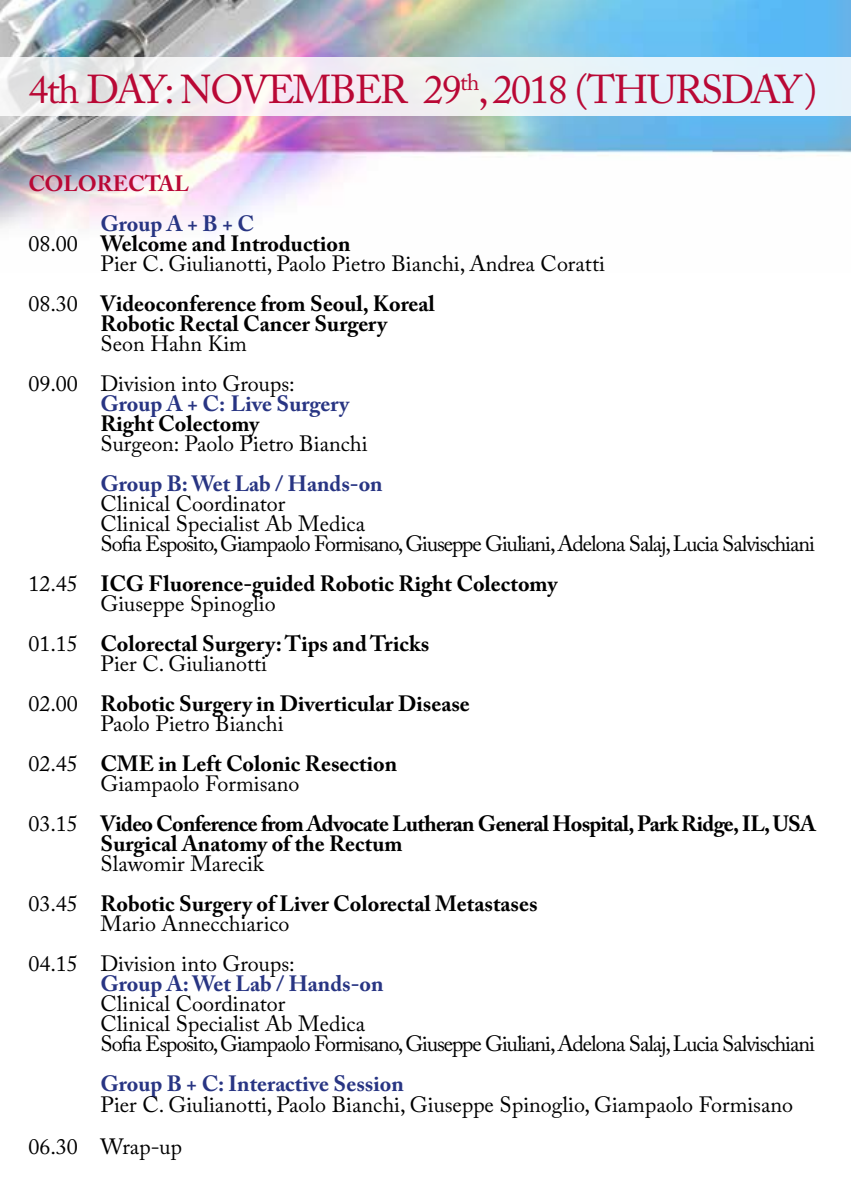
<style>
.page{position:relative;width:851px;height:1191px;background:#fff}
.page>*{position:absolute;margin:0;border:0;box-sizing:border-box;transform-origin:0 0}
.t1{font:40px "Adobe Caslon Pro";letter-spacing:-.04em;color:#b90835}
.t2{font:700 22px/20px "Adobe Caslon Pro";color:#000}
.t3{font:22px/20px "Adobe Caslon Pro";letter-spacing:-.05em;color:#000}
.t4{font:22px/40px "Adobe Caslon Pro";color:#000}
.t5{font:700 22px "Adobe Caslon Pro";color:#283583}
.t6{font:700 22px/20px "Adobe Caslon Pro";letter-spacing:-.03em;color:#000}
.t7{font:700 22px "Adobe Caslon Pro";color:#b90835}
.s1{font-weight:400}
</style>
<div class="page">
<img style="left:0;top:0;width:850px;height:229px">
<svg style="left:0;top:57px;width:850px;height:58px;fill:#ecf2f5"></svg>
<h1 class="t1" style="left:28px;top:66px;width:790px">4th DAY: NOVEMBER 29<sup>th</sup>, 2018 (THURSDAY)</h1>
<p class="t7" style="left:28px;top:171px;width:162px">COLORECTAL</p>
<p class="t5" style="left:100px;top:211px;width:155px">Group A + B + C</p>
<p class="t2" style="left:28px;top:234px;width:324px"><span class="s1">08.00</span> Welcome and Introduction</p>
<p class="t4" style="left:100px;top:244px;width:506px">Pier C. Giulianotti, Paolo Pietro Bianchi, Andrea Coratti</p>
<p class="t2" style="left:100px;top:293px;width:336px;text-indent:-72px"><span class="s1">08.30</span> Videoconference from Seoul, Koreal<br>Robotic Rectal Cancer Surgery</p>
<p class="t4" style="left:28px;top:323px;width:268px;text-indent:72px">Seon Hahn Kim<br>09.00 Division into Groups:</p>
<p class="t5" style="left:100px;top:391px;width:250px">Group A + C: Live Surgery</p>
<p class="t2" style="left:100px;top:413px;width:160px">Right Colectomy</p>
<p class="t4" style="left:100px;top:423px;width:269px">Surgeon: Paolo Pietro Bianchi</p>
<p class="t5" style="left:100px;top:471px;width:284px">Group B: Wet Lab / Hands-on</p>
<p class="t3" style="left:100px;top:493px;width:715px">Clinical Coordinator<br>Clinical Specialist Ab Medica<br>Sofia Esposito, Giampaolo Formisano, Giuseppe Giuliani, Adelona Salaj, Lucia Salvischiani</p>
<p class="t2" style="left:100px;top:573px;width:458px;text-indent:-72px"><span class="s1">12.45</span> ICG Fluorence-guided Robotic Right Colectomy<br><span class="s1">Giuseppe Spinoglio</span></p>
<p class="t2" style="left:100px;top:633px;width:330px;text-indent:-72px"><span class="s1">01.15</span> Colorectal Surgery: Tips and Tricks<br><span class="s1">Pier C. Giulianotti</span></p>
<p class="t2" style="left:100px;top:693px;width:371px;text-indent:-72px"><span class="s1">02.00</span> Robotic Surgery in Diverticular Disease<br><span class="s1">Paolo Pietro Bianchi</span></p>
<p class="t2" style="left:100px;top:753px;width:298px;text-indent:-72px"><span class="s1">02.45</span> CME in Left Colonic Resection<br><span class="s1">Giampaolo Formisano</span></p>
<p class="t6" style="left:100px;top:813px;width:717px;text-indent:-72px"><span class="s1">03.15</span> Video Conference from Advocate Lutheran General Hospital, Park Ridge, IL, USA<br>Surgical Anatomy of the Rectum</p>
<p class="t2" style="left:28px;top:843px;width:510px;line-height:40px;text-indent:72px"><span class="s1">Slawomir Marecik<br>03.45</span> Robotic Surgery of Liver Colorectal Metastases</p>
<p class="t4" style="left:28px;top:903px;width:268px;text-align:right">Mario Annecchiarico<br>04.15 Division into Groups:</p>
<p class="t5" style="left:100px;top:971px;width:284px">Group A: Wet Lab / Hands-on</p>
<p class="t3" style="left:100px;top:993px;width:715px">Clinical Coordinator<br>Clinical Specialist Ab Medica<br>Sofia Esposito, Giampaolo Formisano, Giuseppe Giuliani, Adelona Salaj, Lucia Salvischiani</p>
<p class="t5" style="left:100px;top:1071px;width:305px">Group B + C: Interactive Session</p>
<p class="t4" style="left:28px;top:1083px;width:766px;line-height:42px;text-indent:72px">Pier C. Giulianotti, Paolo Bianchi, Giuseppe Spinoglio, Giampaolo Formisano<br>06.30 Wrap-up</p>
</div>
